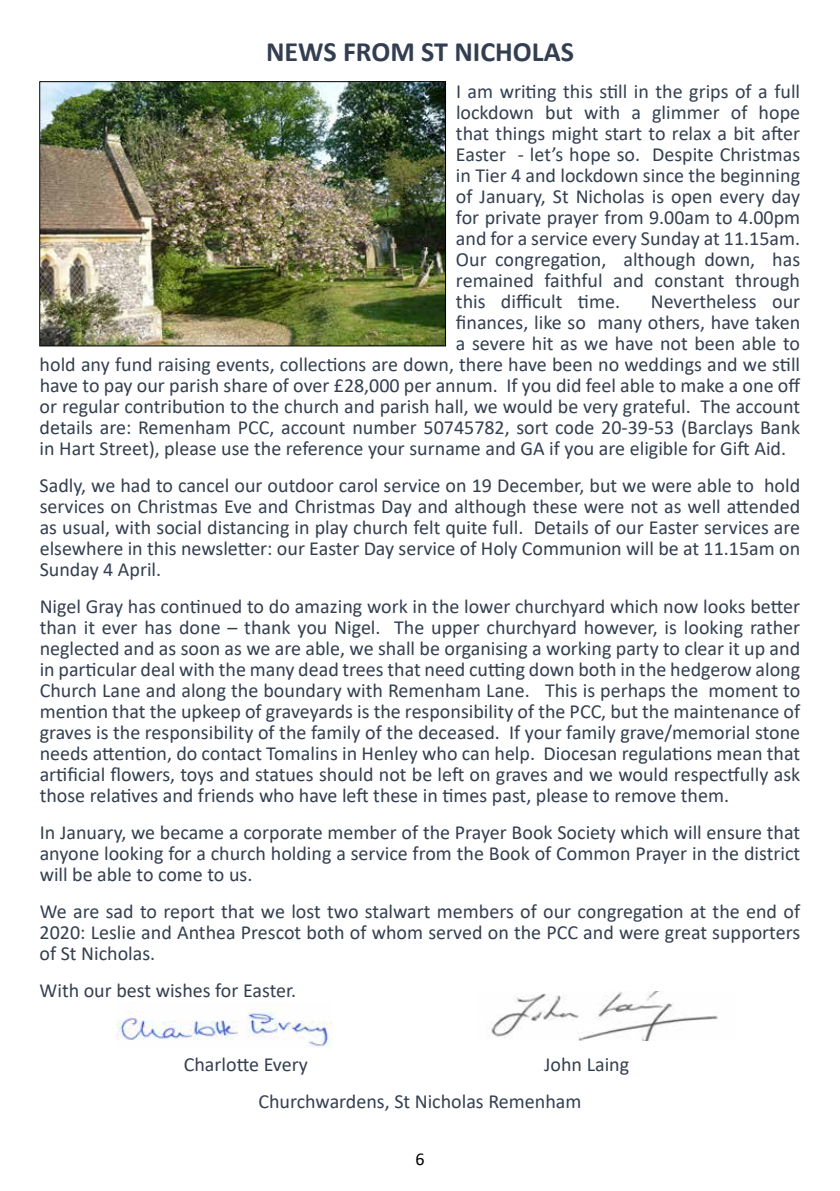
<style>
.page{position:relative;width:840px;height:1191px;background:#fff}
.page>*{position:absolute;margin:0;border:0;box-sizing:border-box;transform-origin:0 0}
.t1{font:700 28px "Calibri";color:#333f50}
.t2{font:20px/21px "Calibri";color:#333f50;text-align:justify}
.t3{font:18px "Calibri";color:#000}
</style>
<div class="page">
<img style="left:491px;top:991px;width:227px;height:49px">
<img style="left:117px;top:1007px;width:215px;height:40px">
<img style="left:41px;top:83px;width:403px;height:261px">
<div style="left:39px;top:81px;width:407px;height:265px;border:1px solid #000"></div>
<h1 class="t1" style="left:266px;top:32px;width:309px">NEWS FROM ST NICHOLAS</h1>
<p class="t2" style="left:455px;top:80px;width:345px">I am writing this still in the grips of a full lockdown but with a glimmer of hope that things might start to relax a bit after Easter - let’s hope so. Despite Christmas in Tier 4 and lockdown since the beginning of January, St Nicholas is open every day for private prayer from 9.00am to 4.00pm and for a service every Sunday at 11.15am.<br>Our congregation, although down, has remained faithful and constant through this difficult time.</p>
<p class="t2" style="left:650px;top:290px;width:151px">Nevertheless our</p>
<p class="t2" style="left:455px;top:311px;width:345px">finances, like so many others, have taken</p>
<p class="t2" style="left:455px;top:332px;width:345px">a severe hit as we have not been able to</p>
<p class="t2" style="left:40px;top:353px;width:761px">hold any fund raising events, collections are down, there have been no weddings and we still</p>
<p class="t2" style="left:40px;top:374px;width:761px">have to pay our parish share of over £28,000 per annum. If you did feel able to make a one off</p>
<p class="t2" style="left:40px;top:395px;width:761px">or regular contribution to the church and parish hall, we would be very grateful. The account</p>
<p class="t2" style="left:40px;top:416px;width:761px">details are: Remenham PCC, account number 50745782, sort code 20-39-53 (Barclays Bank</p>
<p class="t2" style="left:40px;top:437px;width:747px">in Hart Street), please use the reference your surname and GA if you are eligible for Gift Aid.</p>
<p class="t2" style="left:40px;top:474px;width:761px">Sadly, we had to cancel our outdoor carol service on 19 December, but we were able to hold services on Christmas Eve and Christmas Day and although these were not as well attended as usual, with social distancing in play church felt quite full. Details of our Easter services are elsewhere in this newsletter: our Easter Day service of Holy Communion will be at 11.15am on Sunday 4 April.</p>
<p class="t2" style="left:40px;top:595px;width:761px">Nigel Gray has continued to do amazing work in the lower churchyard which now looks better than it ever has done – thank you Nigel. The upper churchyard however, is looking rather neglected and as soon as we are able, we shall be organising a working party to clear it up and in particular deal with the many dead trees that need cutting down both in the hedgerow along Church Lane and along the boundary with Remenham Lane. This is perhaps the moment to mention that the upkeep of graveyards is the responsibility of the PCC, but the maintenance of graves is the responsibility of the family of the deceased. If your family grave/memorial stone needs attention, do contact Tomalins in Henley who can help. Diocesan regulations mean that artificial flowers, toys and statues should not be left on graves and we would respectfully ask those relatives and friends who have left these in times past, please to remove them.</p>
<p class="t2" style="left:40px;top:821px;width:761px">In January, we became a corporate member of the Prayer Book Society which will ensure that anyone looking for a church holding a service from the Book of Common Prayer in the district will be able to come to us.</p>
<p class="t2" style="left:40px;top:900px;width:761px">We are sad to report that we lost two stalwart members of our congregation at the end of 2020: Leslie and Anthea Prescot both of whom served on the PCC and were great supporters of St Nicholas.</p>
<p class="t2" style="left:40px;top:979px;width:258px">With our best wishes for Easter.</p>
<p class="t2" style="left:184px;top:1053px;width:126px">Charlotte Every</p>
<p class="t2" style="left:258px;top:1045px;width:372px;line-height:37px;text-indent:286px">John Laing<br>Churchwardens, St Nicholas Remenham</p>
<p class="t3" style="left:415px;top:1146px;width:11px">6</p>
</div>
